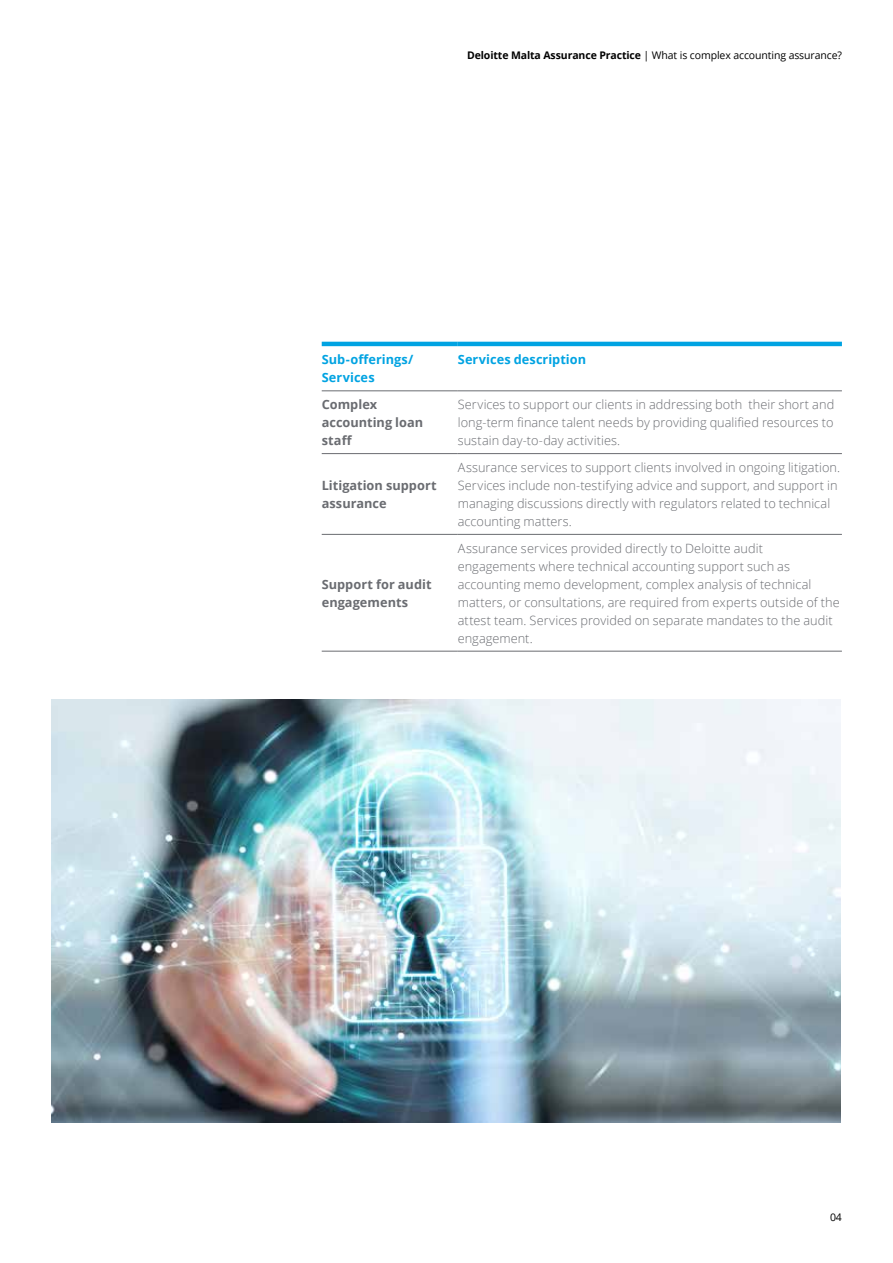
<style>
.page{position:relative;width:893px;height:1263px;background:#fff}
.page>*{position:absolute;margin:0;border:0;box-sizing:border-box;transform-origin:0 0}
.t1{font:300 12.75px/18px "Open Sans";letter-spacing:.005em;color:#6a6c71}
.t2{font:700 12.75px/18px "Open Sans";color:#6a6c71}
.t3{font:700 12.75px/18px "Open Sans";letter-spacing:.005em;color:#00a3e2}
.t4{font:10.5px "Open Sans";letter-spacing:-.01em;color:#000}
.s1{font-weight:700}
</style>
<div class="page">
<hr style="left:322px;top:453px;width:136px;height:1px;background:#6a6c71">
<hr style="left:458px;top:453px;width:384px;height:1px;background:#6a6c71">
<hr style="left:322px;top:534px;width:136px;height:1px;background:#6a6c71">
<hr style="left:458px;top:534px;width:384px;height:1px;background:#6a6c71">
<hr style="left:322px;top:651px;width:136px;height:1px;background:#6a6c71">
<hr style="left:458px;top:651px;width:384px;height:1px;background:#6a6c71">
<hr style="left:322px;top:342px;width:136px;height:4px;background:#00a3e2">
<hr style="left:458px;top:342px;width:384px;height:4px;background:#00a3e2">
<hr style="left:322px;top:390px;width:136px;height:1px;background:#6a6c71">
<hr style="left:458px;top:390px;width:384px;height:1px;background:#6a6c71">
<img style="left:51px;top:699px;width:790px;height:423px">
<p class="t4" style="left:467px;top:48px;width:376px"><span class="s1">Deloitte Malta Assurance Practice</span> | What is complex accounting assurance?</p>
<p class="t3" style="left:322px;top:350px;width:93px">Sub-offerings/<br>Services</p>
<p class="t3" style="left:458px;top:350px;width:130px">Services description</p>
<p class="t2" style="left:322px;top:395px;width:103px">Complex accounting loan staff</p>
<p class="t1" style="left:458px;top:395px;width:378px;text-align:justify">Services to support our clients in addressing both their short and long-term finance talent needs by providing qualified resources to sustain day-to-day activities.</p>
<p class="t2" style="left:322px;top:476px;width:116px">Litigation support assurance</p>
<p class="t1" style="left:458px;top:458px;width:384px">Assurance services to support clients involved in ongoing litigation.<br>Services include non-testifying advice and support, and support in managing discussions directly with regulators related to technical accounting matters.</p>
<p class="t2" style="left:322px;top:575px;width:111px">Support for audit engagements</p>
<p class="t1" style="left:458px;top:539px;width:383px">Assurance services provided directly to Deloitte audit engagements where technical accounting support such as accounting memo development, complex analysis of technical matters, or consultations, are required from experts outside of the attest team. Services provided on separate mandates to the audit engagement.</p>
<p class="t4" style="left:830px;top:1210px;width:13px">04</p>
</div>
